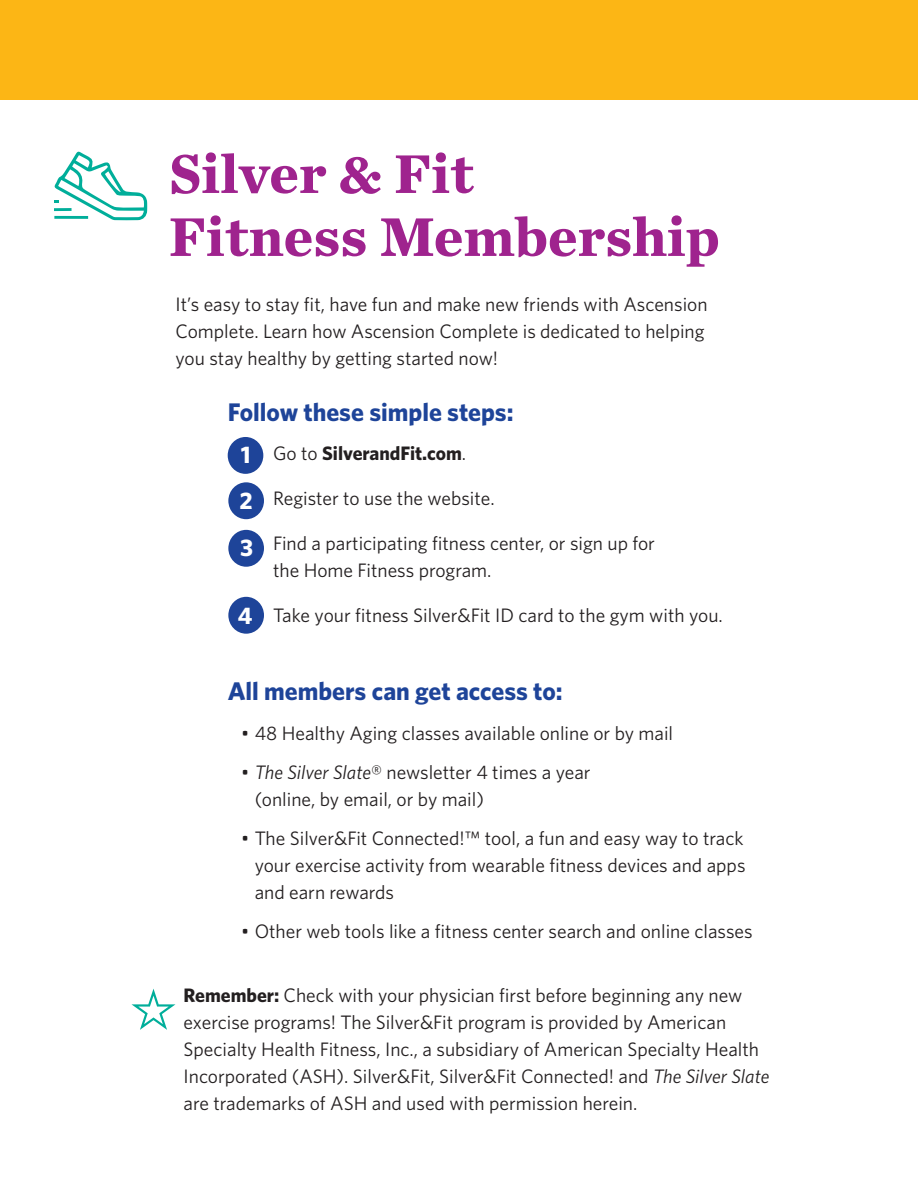
<style>
.page{position:relative;width:918px;height:1188px;background:#fff}
.page>*{position:absolute;margin:0;border:0;box-sizing:border-box;transform-origin:0 0}
.t1{font:700 57px/63px "Chronicle Text G1";color:#9f238e}
.t2{font:700 25.5px "Whitney";color:#1e4499}
.t3{font:19.5px/27px "Whitney";color:#231f20}
.t4{font:700 19.5px "Whitney";color:#231f20}
.s1{font-size:24px;color:#fff}
.s2{font-weight:400}
.s3{font-weight:700;font-size:24px;color:#fff}
.s4{font-style:italic}
.s5{font-weight:700}
</style>
<div class="page">
<svg style="left:54px;top:151px;width:93px;height:69px"></svg>
<hr style="left:54px;top:208px;width:18px;height:3px;background:#00ae9a">
<hr style="left:54px;top:216px;width:34px;height:3px;background:#00ae9a">
<div style="left:0;top:0;width:918px;height:100px;background:#fcb615"></div>
<div style="left:228px;top:437px;width:35px;height:37px;background:#1e4499;border-radius:50%"></div>
<div style="left:228px;top:482px;width:36px;height:37px;background:#1e4499;border-radius:50%"></div>
<div style="left:228px;top:530px;width:36px;height:37px;background:#1e4499;border-radius:50%"></div>
<div style="left:228px;top:597px;width:36px;height:37px;background:#1e4499;border-radius:50%"></div>
<svg style="left:132px;top:989px;width:44px;height:41px"></svg>
<h2 class="t1" style="left:169px;top:139px;width:552px">Silver &amp; Fit<br>Fitness Membership</h2>
<p class="t3" style="left:176px;top:290px;width:534px">It’s easy to stay fit, have fun and make new friends with Ascension<br>Complete. Learn how Ascension Complete is dedicated to helping you stay healthy by getting started now!</p>
<h3 class="t2" style="left:228px;top:395px;width:287px">Follow these simple steps:</h3>
<p class="t4" style="left:241px;top:440px;width:227px"><span class="s1">1</span> <span class="s2">Go to</span> SilverandFit.com<span class="s2">.</span></p>
<p class="t3" style="left:239px;top:485px;width:257px"><span class="s3">2</span> Register to use the website.</p>
<p class="t3" style="left:273px;top:530px;width:383px;text-indent:-33px"><span class="s3">3</span> Find a participating fitness center, or sign up for the Home Fitness program.</p>
<p class="t3" style="left:238px;top:602px;width:487px"><span class="s3">4</span> Take your fitness Silver&amp;Fit ID card to the gym with you.</p>
<h3 class="t2" style="left:228px;top:674px;width:337px">All members can get access to:</h3>
<p class="t3" style="left:241px;top:719px;width:434px">• 48 Healthy Aging classes available online or by mail</p>
<p class="t3" style="left:255px;top:758px;width:337px;text-indent:-13px">• <span class="s4">The Silver Slate</span>® newsletter 4 times a year (online, by email, or by mail)</p>
<p class="t3" style="left:255px;top:824px;width:492px;text-align:justify;text-indent:-13px">• The Silver&amp;Fit Connected!™ tool, a fun and easy way to track your exercise activity from wearable fitness devices and apps and earn rewards</p>
<p class="t3" style="left:241px;top:917px;width:513px">• Other web tools like a fitness center search and online classes</p>
<p class="t3" style="left:184px;top:982px;width:587px"><span class="s5">Remember:</span> Check with your physician first before beginning any new exercise programs! The Silver&amp;Fit program is provided by American Specialty Health Fitness, Inc., a subsidiary of American Specialty Health Incorporated (ASH). Silver&amp;Fit, Silver&amp;Fit Connected! and <span class="s4">The Silver Slate </span>are trademarks of ASH and used with permission herein.</p>
</div>
